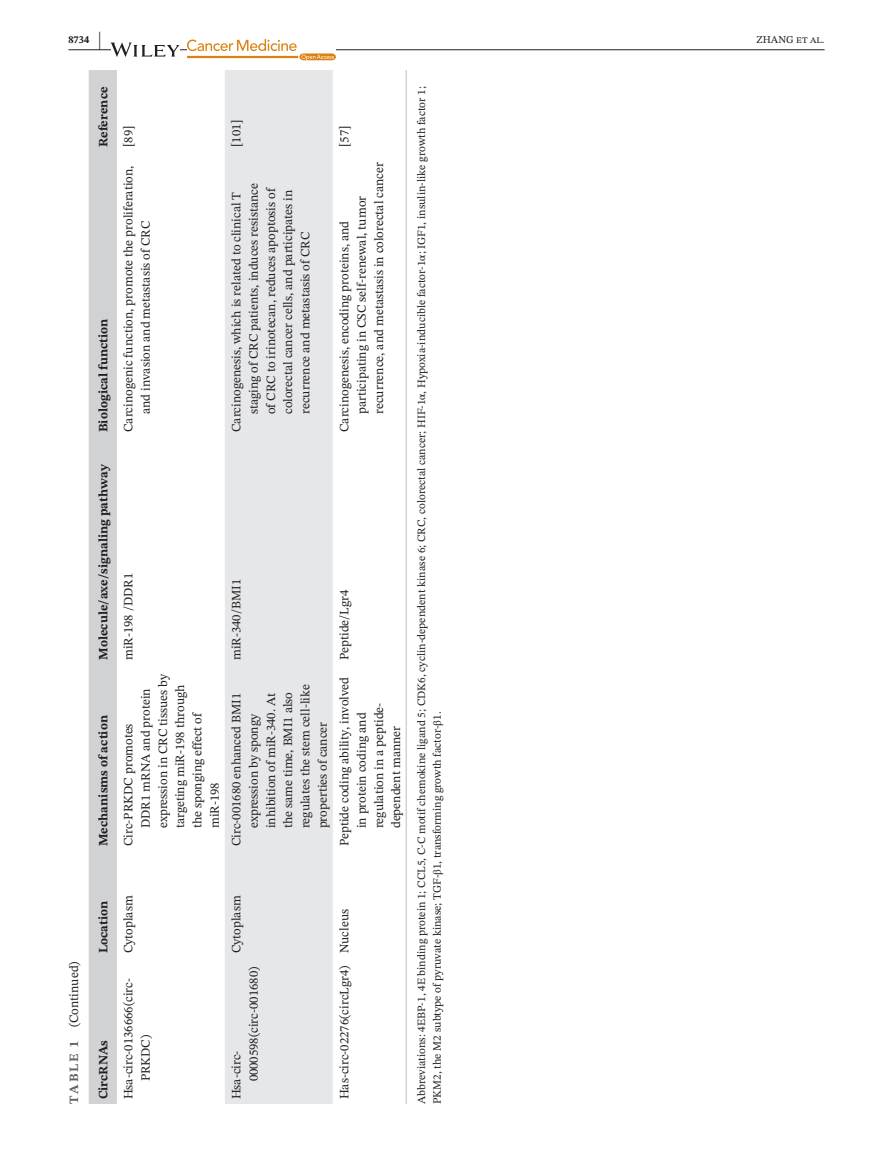
<style>
.page{position:relative;width:893px;height:1174px;background:#fff}
.page>*{position:absolute;margin:0;border:0;box-sizing:border-box;transform-origin:0 0}
.t1{font:12.75px/17.2px "STIX Two Text";color:#231f20}
.t2{font:700 12.75px "STIX Two Text";color:#231f20}
.t3{font:11.25px/15.8px "STIX Two Text";color:#231f20}
.t4{font:10.5px "STIX Two Text";color:#231f20}
.t5{font:700 10.5px "STIX Two Text";color:#231f20}
.s1{font-size:21px}
.s2{font-weight:700;color:#636366}
.s3{font-family:"STIX"}
</style>
<div class="page">
<hr style="left:68px;top:49px;width:756px;height:1px;background:#231f20">
<svg style="left:111px;top:43px;width:68px;height:14px"></svg>
<svg style="left:187px;top:39px;width:149px;height:21px"></svg>
<div style="left:89px;top:70px;width:28px;height:1034px;background:#d1d2d4"></div>
<div style="left:225px;top:70px;width:108px;height:1034px;background:#e6e7e9"></div>
<hr style="left:405px;top:957px;width:2px;height:147px;background:#d1d2d4">
<hr style="left:405px;top:851px;width:2px;height:106px;background:#d1d2d4">
<hr style="left:405px;top:664px;width:2px;height:187px;background:#d1d2d4">
<hr style="left:405px;top:436px;width:2px;height:228px;background:#d1d2d4">
<hr style="left:405px;top:151px;width:2px;height:285px;background:#d1d2d4">
<hr style="left:405px;top:70px;width:2px;height:81px;background:#d1d2d4">
<p class="t5" style="left:68px;top:32px;width:34px">8734 <span class="s1">|</span></p>
<p class="t4" style="left:756px;top:32px;width:69px">ZHANG et al.</p>
<p class="t1" style="left:65px;top:1104px;width:144px;rotate:-90deg"><span class="s2">TABLE 1</span> (Continued)</p>
<p class="t2" style="left:94px;top:147px;width:62px;rotate:-90deg">Reference</p>
<p class="t2" style="left:94px;top:432px;width:115px;rotate:-90deg">Biological function</p>
<p class="t1" style="left:120px;top:147px;width:23px;rotate:-90deg">[89]</p>
<p class="t1" style="left:120px;top:414px;width:250px;text-indent:-18px;rotate:-90deg">Carcinogenic function, promote the proliferation, and invasion and metastasis of CRC</p>
<p class="t1" style="left:228px;top:147px;width:29px;rotate:-90deg">[101]</p>
<p class="t1" style="left:228px;top:414px;width:232px;text-indent:-18px;rotate:-90deg">Carcinogenesis, which is related to clinical T staging of CRC patients, induces resistance of CRC to irinotecan, reduces apoptosis of colorectal cancer cells, and participates in recurrence and metastasis of CRC</p>
<p class="t1" style="left:336px;top:147px;width:23px;rotate:-90deg">[57]</p>
<p class="t1" style="left:336px;top:414px;width:253px;text-indent:-18px;rotate:-90deg">Carcinogenesis, encoding proteins, and participating in CSC self-renewal, tumor recurrence, and metastasis in colorectal cancer</p>
<p class="t2" style="left:94px;top:660px;width:198px;rotate:-90deg">Molecule/axe/signaling pathway</p>
<p class="t2" style="left:94px;top:846px;width:133px;rotate:-90deg">Mechanisms of action</p>
<p class="t1" style="left:120px;top:660px;width:89px;rotate:-90deg">miR-198 /DDR1</p>
<p class="t1" style="left:120px;top:828px;width:156px;text-indent:-18px;rotate:-90deg">Circ-PRKDC promotes<br>DDR1 mRNA and protein expression in CRC tissues by targeting miR-198 through the sponging effect of miR-198</p>
<p class="t1" style="left:228px;top:660px;width:82px;rotate:-90deg">miR-340/BMI1</p>
<p class="t1" style="left:228px;top:828px;width:145px;text-indent:-18px;rotate:-90deg">Circ-001680 enhanced BMI1 expression by spongy inhibition of miR-340. At the same time, BMI1 also regulates the stem cell-like properties of cancer</p>
<p class="t1" style="left:336px;top:660px;width:72px;rotate:-90deg">Peptide/Lgr4</p>
<p class="t1" style="left:336px;top:828px;width:152px;text-indent:-18px;rotate:-90deg">Peptide coding ability, involved in protein coding and regulation in a peptide&shy;dependent manner</p>
<p class="t2" style="left:94px;top:953px;width:54px;rotate:-90deg">Location</p>
<p class="t2" style="left:94px;top:1099px;width:61px;rotate:-90deg">CircRNAs</p>
<p class="t1" style="left:120px;top:953px;width:59px;rotate:-90deg">Cytoplasm</p>
<p class="t1" style="left:120px;top:1081px;width:105px;text-indent:-18px;rotate:-90deg">Hsa-circ-0136666(circ-<br>PRKDC)</p>
<p class="t1" style="left:228px;top:953px;width:59px;rotate:-90deg">Cytoplasm</p>
<p class="t1" style="left:228px;top:1081px;width:116px;text-indent:-18px;rotate:-90deg">Hsa-circ-<br>0000598(circ-001680)</p>
<p class="t1" style="left:336px;top:1099px;width:192px;rotate:-90deg">Has-circ-02276(circLgr4) Nucleus</p>
<p class="t3" style="left:413px;top:1104px;width:1019px;rotate:-90deg">Abbreviations: 4EBP-1, 4E binding protein 1; CCL5, C-C motif chemokine ligand 5; CDK6, cyclin-dependent kinase 6; CRC, colorectal cancer; HIF-1<span class="s3">α</span>, Hypoxia-inducible factor-1<span class="s3">α</span>; IGF1, insulin-like growth factor 1;<br>PKM2, the M2 subtype of pyruvate kinase; TGF-<span class="s3">β</span>1, transforming growth factor-<span class="s3">β</span>1.</p>
</div>
